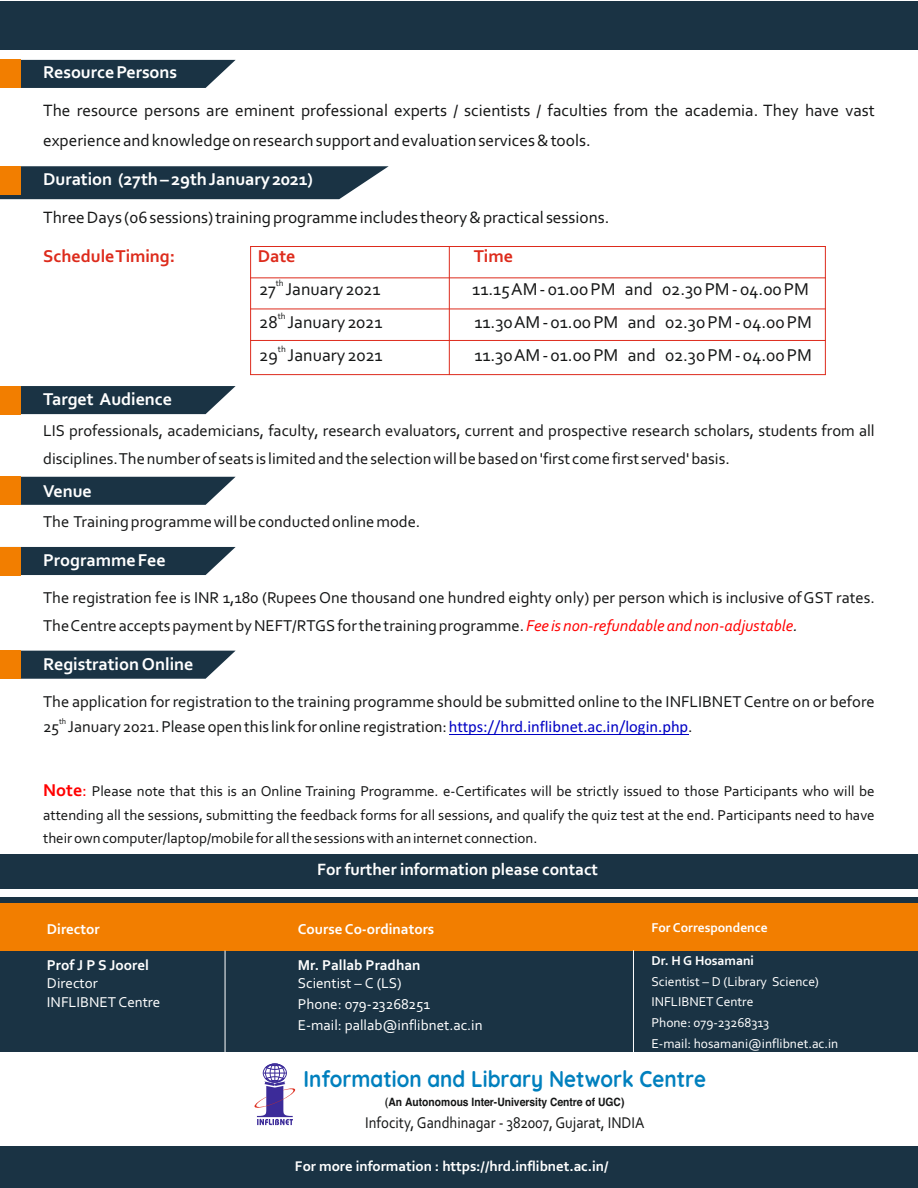
<style>
.page{position:relative;width:918px;height:1188px;background:#fff}
.page>*{position:absolute;margin:0;border:0;box-sizing:border-box;transform-origin:0 0}
.t1{font:700 22.95px "Quicksand";color:#0080be;scale:.9 1}
.t2{font:18px "Corbel";color:#151616}
.t3{font:700 18px "Corbel";color:#fff}
.t4{font:700 18px "Corbel";color:#dd2b1c}
.t5{font:17.25px/29.5px "Corbel";color:#151616}
.t6{font:700 17.25px "Corbel";color:#fff}
.t7{font:16.5px/28.2px "Corbel";color:#151616}
.t8{font:16.35px "Corbel";color:#151616;scale:.9 1}
.t9{font:15px/23.4px "Corbel";color:#151616;text-align:justify}
.t10{font:15px/18.3px "Corbel";color:#fff}
.t11{font:700 15px "Corbel";color:#fff}
.t12{font:700 14.7px "Corbel";color:#fff}
.t13{font:13.5px "Corbel";color:#fff}
.t14{font:700 13.5px "Corbel";color:#fff}
.t15{font:700 11.4px "Helvetica";color:#151616;scale:.9 1}
.t16{font:9px "Corbel";color:#151616}
.t17{font:8.25px "Corbel";color:#151616}
.s1{font-style:italic;color:#f00}
.s2{font-style:italic}
.s3{font-family:"Calibri";color:#0000c4}
.s4{font-weight:700;font-size:18px;color:#f00}
.s5{font-size:18px;color:#f00}
</style>
<div class="page">
<div style="left:0;top:1px;width:918px;height:48px;background:#1a3344"></div>
<div style="left:0;top:1146px;width:918px;height:42px;background:#1a3344"></div>
<div style="left:1px;top:898px;width:917px;height:166px;background:#1a3344"></div>
<div style="left:0;top:1053px;width:918px;height:93px;background:#fff"></div>
<svg style="left:255px;top:1064px;width:40px;height:61px"></svg>
<div style="left:1px;top:854px;width:917px;height:35px;background:#1a3344"></div>
<div style="left:1px;top:903px;width:917px;height:47px;background:#f27e00"></div>
<hr style="left:225px;top:951px;width:1px;height:146px;background:#fff">
<hr style="left:633px;top:950px;width:1px;height:147px;background:#fff">
<svg style="left:20px;top:60px;width:216px;height:28px;background:#2b4251"></svg>
<div style="left:0;top:60px;width:20px;height:28px;background:#f27e00"></div>
<svg style="left:0;top:166px;width:389px;height:33px;background:#2c4250"></svg>
<div style="left:0;top:166px;width:20px;height:28px;background:#f27e00"></div>
<svg style="left:20px;top:386px;width:216px;height:28px;background:#2b4251"></svg>
<div style="left:0;top:386px;width:20px;height:28px;background:#f27e00"></div>
<svg style="left:20px;top:477px;width:216px;height:28px;background:#2c4352"></svg>
<div style="left:0;top:477px;width:20px;height:28px;background:#f27e00"></div>
<svg style="left:20px;top:547px;width:216px;height:28px;background:#2b4151"></svg>
<div style="left:0;top:547px;width:20px;height:28px;background:#f27e00"></div>
<svg style="left:20px;top:651px;width:215px;height:28px;background:#2c4352"></svg>
<div style="left:0;top:651px;width:20px;height:28px;background:#f27e00"></div>
<hr style="left:449px;top:734px;width:239px;height:1px;background:#0000c4">
<hr style="left:250px;top:246px;width:1px;height:129px;background:#dd2b1c">
<hr style="left:449px;top:246px;width:1px;height:129px;background:#dd2b1c">
<hr style="left:825px;top:246px;width:1px;height:129px;background:#dd2b1c">
<hr style="left:250px;top:374px;width:576px;height:1px;background:#dd2b1c">
<hr style="left:250px;top:340px;width:576px;height:1px;background:#dd2b1c">
<hr style="left:250px;top:309px;width:576px;height:1px;background:#dd2b1c">
<hr style="left:250px;top:277px;width:576px;height:1px;background:#dd2b1c">
<hr style="left:250px;top:246px;width:576px;height:1px;background:#dd2b1c">
<p class="t3" style="left:43px;top:65px;width:136px">Resource Persons</p>
<p class="t5" style="left:43px;top:97px;width:833px">The resource persons are eminent professional experts / scientists / faculties from the academia. They have vast experience and knowledge on research support and evaluation services &amp; tools.</p>
<p class="t3" style="left:43px;top:172px;width:271px">Duration (27th – 29th January 2021)</p>
<p class="t5" style="left:43px;top:204px;width:568px">Three Days (06 sessions) training programme includes theory &amp; practical sessions.</p>
<p class="t4" style="left:43px;top:249px;width:133px">Schedule Timing:</p>
<p class="t4" style="left:258px;top:249px;width:39px">Date</p>
<p class="t4" style="left:474px;top:249px;width:41px">Time</p>
<p class="t16" style="left:276px;top:280px;width:9px">th</p>
<p class="t2" style="left:259px;top:282px;width:123px">27 January 2021</p>
<p class="t2" style="left:472px;top:282px;width:338px">11.15 AM - 01.00 PM and 02.30 PM - 04.00 PM</p>
<p class="t16" style="left:278px;top:313px;width:9px">th</p>
<p class="t2" style="left:259px;top:315px;width:125px">28 January 2021</p>
<p class="t2" style="left:474px;top:315px;width:339px">11.30 AM - 01.00 PM and 02.30 PM - 04.00 PM</p>
<p class="t16" style="left:278px;top:346px;width:9px">th</p>
<p class="t2" style="left:259px;top:348px;width:125px">29 January 2021</p>
<p class="t2" style="left:474px;top:348px;width:339px">11.30 AM - 01.00 PM and 02.30 PM - 04.00 PM</p>
<p class="t3" style="left:43px;top:392px;width:130px">Target Audience</p>
<p class="t7" style="left:43px;top:418px;width:833px">LIS professionals, academicians, faculty, research evaluators, current and prospective research scholars, students from all disciplines. The number of seats is limited and the selection will be based on 'first come first served' basis.</p>
<p class="t3" style="left:43px;top:483px;width:50px">Venue</p>
<p class="t7" style="left:43px;top:509px;width:379px">The Training programme will be conducted online mode.</p>
<p class="t3" style="left:43px;top:553px;width:124px">Programme Fee</p>
<p class="t7" style="left:43px;top:585px;width:833px">The registration fee is INR 1,180 (Rupees One thousand one hundred eighty only) per person which is inclusive of GST rates.<br>The Centre accepts payment by NEFT/RTGS for the training programme. <span class="s1">Fee is non-refundable and non-adjustable</span><span class="s2">.</span></p>
<p class="t3" style="left:43px;top:657px;width:152px">Registration Online</p>
<p class="t7" style="left:43px;top:689px;width:833px">The application for registration to the training programme should be submitted online to the INFLIBNET Centre on or before</p>
<p class="t17" style="left:59px;top:718px;width:9px">th</p>
<p class="t7" style="left:43px;top:714px;width:651px">25 January 2021. Please open this link for online registration: <span class="s3">https://hrd.inflibnet.ac.in/login.php</span>.</p>
<p class="t9" style="left:43px;top:781px;width:833px"><span class="s4">Note</span><span class="s5">:</span> Please note that this is an Online Training Programme. e-Certificates will be strictly issued to those Participants who will be attending all the sessions, submitting the feedback forms for all sessions, and qualify the quiz test at the end. Participants need to have their own computer/laptop/mobile for all the sessions with an internet connection.</p>
<p class="t11" style="left:47px;top:922px;width:54px">Director</p>
<p class="t11" style="left:47px;top:959px;width:103px">Prof J P S Joorel</p>
<p class="t10" style="left:47px;top:976px;width:115px">Director<br>INFLIBNET Centre</p>
<p class="t6" style="left:317px;top:862px;width:282px">For further information please contact</p>
<p class="t11" style="left:298px;top:922px;width:138px">Course Co-ordinators</p>
<p class="t11" style="left:298px;top:959px;width:124px">Mr. Pallab Pradhan</p>
<p class="t10" style="left:298px;top:976px;width:105px">Scientist – C (LS)</p>
<p class="t10" style="left:298px;top:1017px;width:186px">E-mail: pallab@inflibnet.ac.in</p>
<p class="t10" style="left:298px;top:996px;width:134px">Phone: 079-23268251</p>
<p class="t14" style="left:651px;top:922px;width:118px">For Correspondence</p>
<p class="t14" style="left:651px;top:955px;width:104px">Dr. H G Hosamani</p>
<p class="t13" style="left:651px;top:996px;width:104px">INFLIBNET Centre</p>
<p class="t13" style="left:651px;top:976px;width:169px">Scientist – D (Library Science)</p>
<p class="t13" style="left:651px;top:1017px;width:119px">Phone: 079-23268313</p>
<p class="t13" style="left:651px;top:1038px;width:188px">E-mail: hosamani@inflibnet.ac.in</p>
<h1 class="t1" style="left:303px;top:1064px;width:449px">Information and Library Network Centre</h1>
<p class="t15" style="left:385px;top:1097px;width:267px">(An Autonomous Inter-University Centre of UGC)</p>
<p class="t8" style="left:365px;top:1116px;width:312px">Infocity, Gandhinagar - 382007, Gujarat, INDIA</p>
<p class="t12" style="left:295px;top:1160px;width:315px">For more information : https://hrd.inflibnet.ac.in/</p>
</div>
